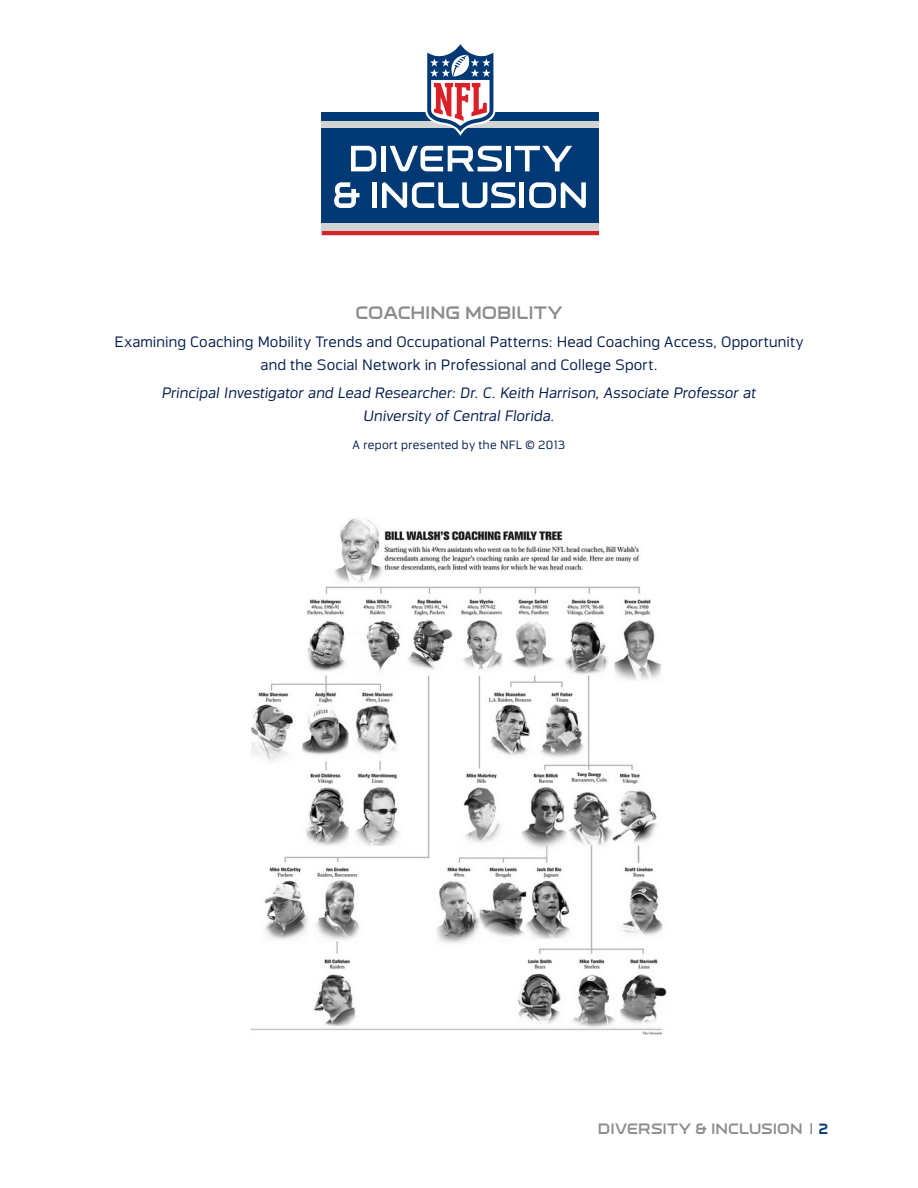
<style>
.page{position:relative;width:918px;height:1188px;background:#fff}
.page>*{position:absolute;margin:0;border:0;box-sizing:border-box;transform-origin:0 0}
.t1{font:700 18px "Endzone Tech";color:#8b8c8e}
.t2{font:300 15px/22.5px "Endzone Sans";letter-spacing:.01em;color:#001a4b;text-align:center}
.t3{font:italic 300 15px/22.5px "Endzone Sans";color:#001a4b;text-align:center}
.t4{font:700 15px "Endzone Tech";letter-spacing:.01em;color:#8b8c8e}
.t5{font:300 12px "Endzone Sans";letter-spacing:.02em;color:#001a4b}
.s1{color:#003974}
</style>
<div class="page">
<svg style="left:810px;top:1123px;width:2px;height:11px"></svg>
<svg style="left:322px;top:120px;width:277px;height:112px;background:#beb9bf"></svg>
<div style="left:322px;top:129px;width:277px;height:94px;background:#003974"></div>
<svg style="left:351px;top:146px;width:25px;height:25px"></svg>
<div style="left:381px;top:146px;width:5px;height:25px;background:#fff"></div>
<svg style="left:390px;top:146px;width:112px;height:25px"></svg>
<div style="left:506px;top:146px;width:5px;height:25px;background:#fff"></div>
<svg style="left:515px;top:146px;width:57px;height:25px"></svg>
<svg style="left:334px;top:182px;width:25px;height:26px"></svg>
<div style="left:372px;top:182px;width:5px;height:26px;background:#fff"></div>
<svg style="left:382px;top:182px;width:134px;height:26px"></svg>
<hr style="left:520px;top:182px;width:4px;height:26px;background:#fff">
<svg style="left:529px;top:182px;width:57px;height:26px"></svg>
<hr style="left:322px;top:232px;width:277px;height:3px;background:#da2128">
<div style="left:322px;top:112px;width:277px;height:8px;background:#003974"></div>
<svg style="left:425px;top:44px;width:71px;height:92px"></svg>
<img style="left:251px;top:518px;width:416px;height:516px">
<p class="t1" style="left:355px;top:301px;width:209px">COACHING MOBILITY</p>
<p class="t2" style="left:114px;top:331px;width:691px">Examining Coaching Mobility Trends and Occupational Patterns: Head Coaching Access, Opportunity and the Social Network in Professional and College Sport.</p>
<p class="t3" style="left:162px;top:382px;width:596px">Principal Investigator and Lead Researcher: Dr. C. Keith Harrison, Associate Professor at<br>University of Central Florida.</p>
<p class="t5" style="left:353px;top:439px;width:214px">A report presented by the NFL © 2013</p>
<p class="t4" style="left:598px;top:1119px;width:232px">DIVERSITY &amp; INCLUSION <span class="s1">2</span></p>
</div>
